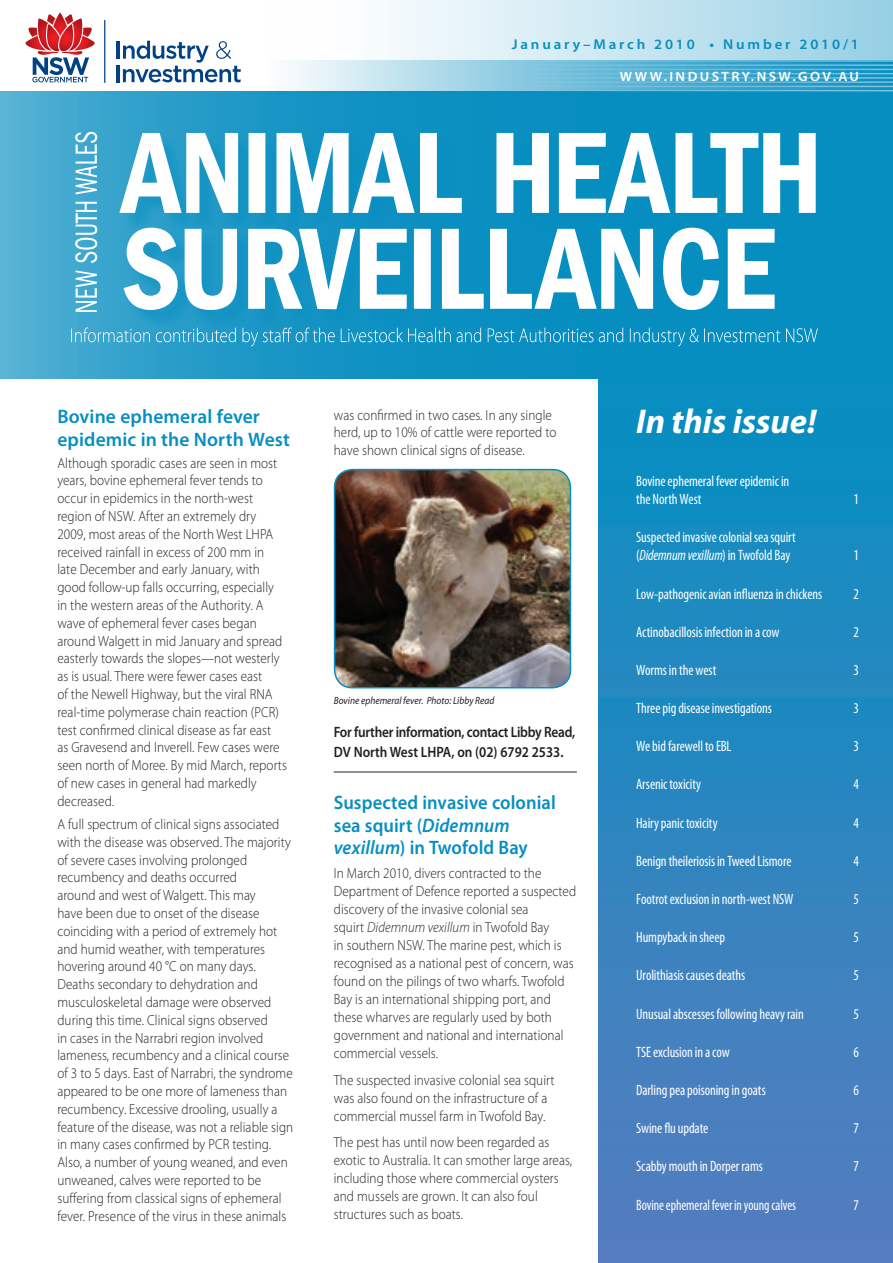
<style>
.page{position:relative;width:893px;height:1263px;background:#fff}
.page>*{position:absolute;margin:0;border:0;box-sizing:border-box;transform-origin:0 0}
.t1{font:italic 700 34.5px "Myriad Pro";color:#fff}
.t2{font:600 19.5px/22.5px "Myriad Pro";letter-spacing:.005em;color:#078ec1;scale:.95 1}
.t3{font:600 19.5px/22.6px "Myriad Pro";letter-spacing:.005em;color:#078ec1}
.t4{font:condensed 15px/18px "Myriad Pro";letter-spacing:-.005em;color:#fff;scale:.95 1}
.t5{font:600 15px/19.5px "Myriad Pro";letter-spacing:-.02em;color:#231f20;scale:.89 1}
.t6{font:condensed 15px "Myriad Pro";letter-spacing:-.005em;color:#fff;scale:.9 1}
.t7{font:300 14.7px/17.9px "Myriad Pro";letter-spacing:.005em;color:#231f20;scale:.9 1}
.t8{font:600 14.25px "Myriad Pro";letter-spacing:.19em;color:#078ec1;scale:1.05 1}
.t9{font:600 13.5px "Myriad Pro";letter-spacing:.17em;color:#fff;scale:1.05 1}
.t10{font:italic 10.5px "Myriad Pro";color:#231f20;scale:.9 1}
.s1{font-style:italic}
</style>
<div class="page">
<div style="left:268px;top:0;width:625px;height:93px;background:linear-gradient(to right,#fff,#99d0e5)"></div>
<svg style="left:0;top:19px;width:893px;height:586px"></svg>
<div style="left:598px;top:360px;width:295px;height:903px;background:linear-gradient(to bottom,#038fc1,#577cbe)"></div>
<hr style="left:334px;top:772px;width:243px;height:1px;background:#231f20">
<svg style="left:0;top:91px;width:893px;height:287px;background:#1f99c6"></svg>
<svg style="left:268px;top:60px;width:625px;height:33px;background:#7fc4de"></svg>
<hr style="left:104px;top:20px;width:1px;height:62px;background:#013d7d">
<svg style="left:26px;top:13px;width:69px;height:69px"></svg>
<hr style="left:117px;top:41px;width:3px;height:18px;background:#014286">
<hr style="left:117px;top:65px;width:3px;height:17px;background:#014286">
<svg style="left:123px;top:41px;width:118px;height:41px"></svg>
<hr style="left:504px;top:60px;width:389px;height:2px;background:#fff">
<hr style="left:504px;top:64px;width:389px;height:2px;background:#fff">
<hr style="left:504px;top:69px;width:389px;height:1px;background:#fff">
<hr style="left:504px;top:73px;width:389px;height:1px;background:#fff">
<hr style="left:504px;top:77px;width:389px;height:2px;background:#fff">
<hr style="left:504px;top:81px;width:389px;height:2px;background:#fff">
<hr style="left:504px;top:86px;width:389px;height:1px;background:#fff">
<hr style="left:504px;top:90px;width:389px;height:1px;background:#fff">
<div style="left:122px;top:135px;width:711px;height:194px;background:#078ec1;opacity:.5"></div>
<svg style="left:119px;top:133px;width:697px;height:80px"></svg>
<svg style="left:124px;top:228px;width:651px;height:82px"></svg>
<svg style="left:75px;top:132px;width:22px;height:180px"></svg>
<svg style="left:71px;top:327px;width:747px;height:20px;background:#2e9fca"></svg>
<img style="left:335px;top:470px;width:235px;height:218px">
<div style="left:334px;top:469px;width:237px;height:219px;border:2px solid #078ec1;border-radius:18px"></div>
<p class="t8" style="left:512px;top:36px;width:332px">January–March 2010 • Number 2010/1</p>
<p class="t9" style="left:620px;top:68px;width:229px">WWW.INDUSTRY.NSW.GOV.AU</p>
<h2 class="t3" style="left:57px;top:404px;width:234px">Bovine ephemeral fever epidemic in the North West</h2>
<p class="t7" style="left:57px;top:454px;width:257px">Although sporadic cases are seen in most years, bovine ephemeral fever tends to occur in epidemics in the north-west region of NSW. After an extremely dry 2009, most areas of the North West LHPA received rainfall in excess of 200 mm in late December and early January, with good follow-up falls occurring, especially in the western areas of the Authority. A wave of ephemeral fever cases began around Walgett in mid January and spread easterly towards the slopes—not westerly as is usual. There were fewer cases east<br>of the Newell Highway, but the viral RNA real-time polymerase chain reaction (PCR) test confirmed clinical disease as far east<br>as Gravesend and Inverell. Few cases were seen north of Moree. By mid March, reports of new cases in general had markedly decreased.</p>
<p class="t7" style="left:57px;top:815px;width:264px">A full spectrum of clinical signs associated with the disease was observed. The majority of severe cases involving prolonged recumbency and deaths occurred<br>around and west of Walgett. This may<br>have been due to onset of the disease coinciding with a period of extremely hot and humid weather, with temperatures hovering around 40 °C on many days.<br>Deaths secondary to dehydration and musculoskeletal damage were observed during this time. Clinical signs observed<br>in cases in the Narrabri region involved lameness, recumbency and a clinical course of 3 to 5 days. East of Narrabri, the syndrome appeared to be one more of lameness than recumbency. Excessive drooling, usually a feature of the disease, was not a reliable sign in many cases confirmed by PCR testing.<br>Also, a number of young weaned, and even unweaned, calves were reported to be suffering from classical signs of ephemeral fever. Presence of the virus in these animals</p>
<p class="t7" style="left:334px;top:406px;width:249px">was confirmed in two cases. In any single herd, up to 10% of cattle were reported to have shown clinical signs of disease.</p>
<p class="t10" style="left:334px;top:694px;width:180px">Bovine ephemeral fever. Photo: Libby Read</p>
<p class="t5" style="left:334px;top:722px;width:273px">For further information, contact Libby Read,<br>DV North West LHPA, on (02) 6792 2533.</p>
<h2 class="t2" style="left:334px;top:791px;width:235px">Suspected invasive colonial sea squirt (<span class="s1">Didemnum vexillum</span>) in Twofold Bay</h2>
<p class="t7" style="left:334px;top:864px;width:271px">In March 2010, divers contracted to the Department of Defence reported a suspected discovery of the invasive colonial sea<br>squirt <span class="s1">Didemnum vexillum</span> in Twofold Bay<br>in southern NSW. The marine pest, which is recognised as a national pest of concern, was found on the pilings of two wharfs. Twofold Bay is an international shipping port, and these wharves are regularly used by both government and national and international commercial vessels.</p>
<p class="t7" style="left:334px;top:1071px;width:247px">The suspected invasive colonial sea squirt was also found on the infrastructure of a commercial mussel farm in Twofold Bay.</p>
<p class="t7" style="left:334px;top:1133px;width:266px">The pest has until now been regarded as exotic to Australia. It can smother large areas, including those where commercial oysters and mussels are grown. It can also foul structures such as boats.</p>
<h1 class="t1" style="left:636px;top:399px;width:182px">In this issue!</h1>
<p class="t4" style="left:636px;top:472px;width:163px">Bovine ephemeral fever epidemic in the North West</p>
<p class="t4" style="left:636px;top:528px;width:169px">Suspected invasive colonial sea squirt (<span class="s1">Didemnum vexillum</span>) in Twofold Bay</p>
<p class="t4" style="left:853px;top:490px;width:7px">1</p>
<p class="t4" style="left:853px;top:546px;width:7px">1</p>
<p class="t4" style="left:636px;top:584px;width:197px">Low-pathogenic avian influenza in chickens</p>
<p class="t4" style="left:853px;top:584px;width:7px">2</p>
<p class="t4" style="left:636px;top:622px;width:152px">Actinobacillosis infection in a cow</p>
<p class="t4" style="left:853px;top:622px;width:7px">2</p>
<p class="t4" style="left:636px;top:661px;width:86px">Worms in the west</p>
<p class="t4" style="left:853px;top:661px;width:7px">3</p>
<p class="t4" style="left:636px;top:699px;width:144px">Three pig disease investigations</p>
<p class="t4" style="left:853px;top:699px;width:7px">3</p>
<p class="t4" style="left:636px;top:737px;width:102px">We bid farewell to EBL</p>
<p class="t4" style="left:853px;top:737px;width:7px">3</p>
<p class="t4" style="left:636px;top:775px;width:70px">Arsenic toxicity</p>
<p class="t4" style="left:853px;top:775px;width:7px">4</p>
<p class="t4" style="left:636px;top:813px;width:87px">Hairy panic toxicity</p>
<p class="t4" style="left:853px;top:813px;width:7px">4</p>
<p class="t4" style="left:636px;top:852px;width:165px">Benign theileriosis in Tweed Lismore</p>
<p class="t4" style="left:853px;top:852px;width:7px">4</p>
<p class="t4" style="left:636px;top:890px;width:167px">Footrot exclusion in north-west NSW</p>
<p class="t4" style="left:853px;top:890px;width:7px">5</p>
<p class="t4" style="left:636px;top:928px;width:95px">Humpyback in sheep</p>
<p class="t4" style="left:853px;top:928px;width:7px">5</p>
<p class="t4" style="left:636px;top:966px;width:116px">Urolithiasis causes deaths</p>
<p class="t4" style="left:853px;top:966px;width:7px">5</p>
<p class="t4" style="left:636px;top:1004px;width:178px">Unusual abscesses following heavy rain</p>
<p class="t4" style="left:853px;top:1004px;width:7px">5</p>
<p class="t4" style="left:636px;top:1043px;width:100px">TSE exclusion in a cow</p>
<p class="t4" style="left:853px;top:1043px;width:7px">6</p>
<p class="t4" style="left:636px;top:1081px;width:138px">Darling pea poisoning in goats</p>
<p class="t4" style="left:853px;top:1081px;width:7px">6</p>
<p class="t4" style="left:636px;top:1119px;width:77px">Swine flu update</p>
<p class="t4" style="left:853px;top:1119px;width:7px">7</p>
<p class="t4" style="left:636px;top:1157px;width:135px">Scabby mouth in Dorper rams</p>
<p class="t4" style="left:853px;top:1157px;width:7px">7</p>
<p class="t6" style="left:636px;top:1196px;width:179px">Bovine ephemeral fever in young calves</p>
<p class="t4" style="left:853px;top:1195px;width:7px">7</p>
</div>
